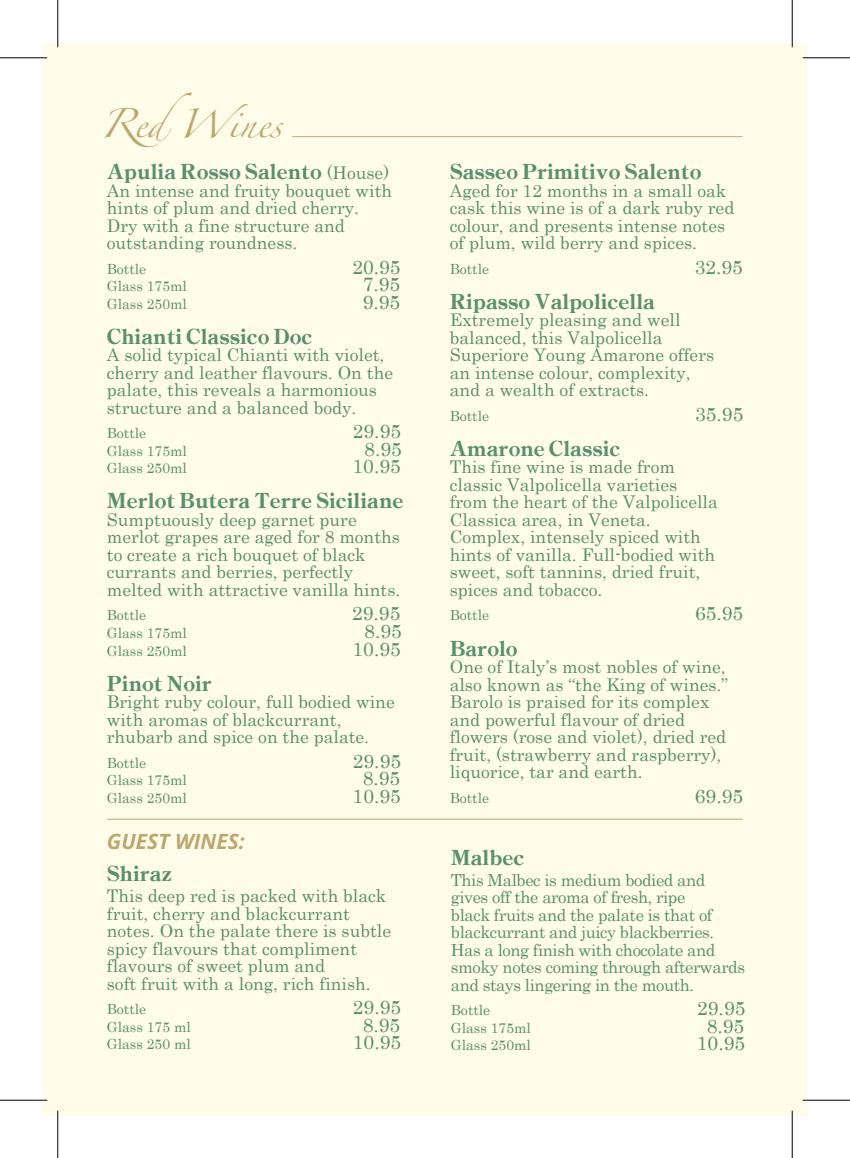
<style>
.page{position:relative;width:850px;height:1158px;background:#fff}
.page>*{position:absolute;margin:0;border:0;box-sizing:border-box;transform-origin:0 0}
.t1{font:26.25px "Zapfino";color:#bca770}
.t2{font:21px "Century Oldstyle ICG Bold";color:#5a906f}
.t3{font:italic 700 21px "Open Sans";color:#bca770}
.t4{font:19.25px "Century";color:#5a906f}
.t5{font:17.5px/17.5px "Century";color:#5a906f}
.t6{font:16.62px/17.5px "Century";letter-spacing:-.025em;color:#5a906f}
.t7{font:14px "Century";color:#5a906f}
.s1{font-family:"Century";font-size:17.5px}
</style>
<div class="page">
<div style="left:43px;top:43px;width:764px;height:1071px;background:#fffde9"></div>
<hr style="left:292px;top:136px;width:450px;height:1px;background:#bca770">
<hr style="left:107px;top:818px;width:635px;height:1px;background:#bca770">
<hr style="left:0;top:57px;width:47px;height:2px;background:#fff">
<hr style="left:802px;top:57px;width:48px;height:2px;background:#fff">
<hr style="left:0;top:1098px;width:47px;height:3px;background:#fff">
<hr style="left:802px;top:1098px;width:48px;height:3px;background:#fff">
<hr style="left:57px;top:0;width:2px;height:47px;background:#fff">
<hr style="left:57px;top:1110px;width:2px;height:47px;background:#fff">
<hr style="left:791px;top:0;width:2px;height:47px;background:#fff">
<hr style="left:791px;top:1110px;width:2px;height:47px;background:#fff">
<hr style="left:0;top:57px;width:47px;height:1px;background:#000">
<hr style="left:802px;top:57px;width:48px;height:1px;background:#000">
<hr style="left:0;top:1099px;width:47px;height:1px;background:#000">
<hr style="left:802px;top:1099px;width:48px;height:1px;background:#000">
<hr style="left:57px;top:0;width:1px;height:47px;background:#000">
<hr style="left:57px;top:1110px;width:1px;height:47px;background:#000">
<hr style="left:792px;top:0;width:1px;height:47px;background:#000">
<hr style="left:792px;top:1110px;width:1px;height:47px;background:#000">
<h1 class="t1" style="left:100px;top:112px;width:183px">RedWines</h1>
<p class="t2" style="left:107px;top:157px;width:284px">Apulia Rosso Salento <span class="s1">(House)</span></p>
<p class="t5" style="left:107px;top:180px;width:287px">An intense and fruity bouquet with hints of plum and dried cherry.<br>Dry with a fine structure and outstanding roundness.</p>
<p class="t7" style="left:107px;top:257px;width:41px">Bottle</p>
<p class="t4" style="left:352px;top:250px;width:50px">20.95</p>
<p class="t7" style="left:107px;top:274px;width:82px">Glass 175ml</p>
<p class="t4" style="left:363px;top:268px;width:39px">7.95</p>
<p class="t7" style="left:107px;top:292px;width:82px">Glass 250ml</p>
<p class="t4" style="left:363px;top:285px;width:39px">9.95</p>
<p class="t2" style="left:107px;top:322px;width:207px">Chianti Classico Doc</p>
<p class="t5" style="left:107px;top:344px;width:288px">A solid typical Chianti with violet, cherry and leather flavours. On the palate, this reveals a harmonious structure and a balanced body.</p>
<p class="t7" style="left:107px;top:421px;width:41px">Bottle</p>
<p class="t4" style="left:353px;top:415px;width:50px">29.95</p>
<p class="t7" style="left:107px;top:439px;width:82px">Glass 175ml</p>
<p class="t4" style="left:364px;top:432px;width:39px">8.95</p>
<p class="t7" style="left:107px;top:456px;width:82px">Glass 250ml</p>
<p class="t4" style="left:352px;top:450px;width:50px">10.95</p>
<p class="t2" style="left:107px;top:486px;width:298px">Merlot Butera Terre Siciliane</p>
<p class="t5" style="left:107px;top:509px;width:295px">Sumptuously deep garnet pure merlot grapes are aged for 8 months to create a rich bouquet of black currants and berries, perfectly melted with attractive vanilla hints.</p>
<p class="t7" style="left:107px;top:603px;width:41px">Bottle</p>
<p class="t4" style="left:352px;top:597px;width:50px">29.95</p>
<p class="t7" style="left:107px;top:621px;width:82px">Glass 175ml</p>
<p class="t4" style="left:364px;top:614px;width:39px">8.95</p>
<p class="t7" style="left:107px;top:638px;width:82px">Glass 250ml</p>
<p class="t4" style="left:352px;top:632px;width:50px">10.95</p>
<p class="t2" style="left:107px;top:668px;width:107px">Pinot Noir</p>
<p class="t5" style="left:107px;top:691px;width:289px">Bright ruby colour, full bodied wine with aromas of blackcurrant, rhubarb and spice on the palate.</p>
<p class="t7" style="left:107px;top:750px;width:41px">Bottle</p>
<p class="t4" style="left:353px;top:744px;width:50px">29.95</p>
<p class="t7" style="left:107px;top:768px;width:82px">Glass 175ml</p>
<p class="t4" style="left:363px;top:761px;width:39px">8.95</p>
<p class="t7" style="left:107px;top:785px;width:82px">Glass 250ml</p>
<p class="t4" style="left:353px;top:779px;width:50px">10.95</p>
<p class="t3" style="left:107px;top:826px;width:139px">GUEST WINES:</p>
<p class="t2" style="left:107px;top:859px;width:67px">Shiraz</p>
<p class="t5" style="left:107px;top:885px;width:286px">This deep red is packed with black fruit, cherry and blackcurrant notes. On the palate there is subtle spicy flavours that compliment flavours of sweet plum and<br>soft fruit with a long, rich finish.</p>
<p class="t7" style="left:107px;top:997px;width:41px">Bottle</p>
<p class="t4" style="left:353px;top:990px;width:50px">29.95</p>
<p class="t7" style="left:107px;top:1014px;width:86px">Glass 175 ml</p>
<p class="t4" style="left:363px;top:1008px;width:39px">8.95</p>
<p class="t7" style="left:107px;top:1032px;width:86px">Glass 250 ml</p>
<p class="t4" style="left:353px;top:1025px;width:50px">10.95</p>
<p class="t2" style="left:450px;top:157px;width:253px">Sasseo Primitivo Salento</p>
<p class="t5" style="left:450px;top:180px;width:286px">Aged for 12 months in a small oak cask this wine is of a dark ruby red colour, and presents intense notes of plum, wild berry and spices.</p>
<p class="t7" style="left:450px;top:257px;width:41px">Bottle</p>
<p class="t4" style="left:694px;top:250px;width:50px">32.95</p>
<p class="t2" style="left:450px;top:287px;width:207px">Ripasso Valpolicella</p>
<p class="t5" style="left:450px;top:309px;width:266px">Extremely pleasing and well balanced, this Valpolicella<br>Superiore Young Amarone offers an intense colour, complexity, and a wealth of extracts.</p>
<p class="t7" style="left:450px;top:404px;width:41px">Bottle</p>
<p class="t4" style="left:695px;top:397px;width:50px">35.95</p>
<p class="t2" style="left:450px;top:434px;width:172px">Amarone Classic</p>
<p class="t5" style="left:450px;top:456px;width:270px">This fine wine is made from classic Valpolicella varieties from the heart of the Valpolicella<br>Classica area, in Veneta.<br>Complex, intensely spiced with hints of vanilla. Full-bodied with sweet, soft tannins, dried fruit, spices and tobacco.</p>
<p class="t7" style="left:450px;top:603px;width:41px">Bottle</p>
<p class="t4" style="left:695px;top:597px;width:50px">65.95</p>
<p class="t2" style="left:450px;top:633px;width:69px">Barolo</p>
<p class="t5" style="left:450px;top:656px;width:280px">One of Italy’s most nobles of wine, also known as “the King of wines.”<br>Barolo is praised for its complex and powerful flavour of dried flowers (rose and violet), dried red fruit, (strawberry and raspberry), liquorice, tar and earth.</p>
<p class="t7" style="left:450px;top:785px;width:41px">Bottle</p>
<p class="t4" style="left:695px;top:779px;width:50px">69.95</p>
<p class="t2" style="left:451px;top:842px;width:75px">Malbec</p>
<p class="t6" style="left:451px;top:869px;width:296px">This Malbec is medium bodied and gives off the aroma of fresh, ripe<br>black fruits and the palate is that of blackcurrant and juicy blackberries.<br>Has a long finish with chocolate and smoky notes coming through afterwards and stays lingering in the mouth.</p>
<p class="t7" style="left:451px;top:998px;width:41px">Bottle</p>
<p class="t4" style="left:697px;top:991px;width:50px">29.95</p>
<p class="t7" style="left:451px;top:1015px;width:82px">Glass 175ml</p>
<p class="t4" style="left:707px;top:1009px;width:39px">8.95</p>
<p class="t7" style="left:451px;top:1033px;width:82px">Glass 250ml</p>
<p class="t4" style="left:697px;top:1026px;width:50px">10.95</p>
</div>
